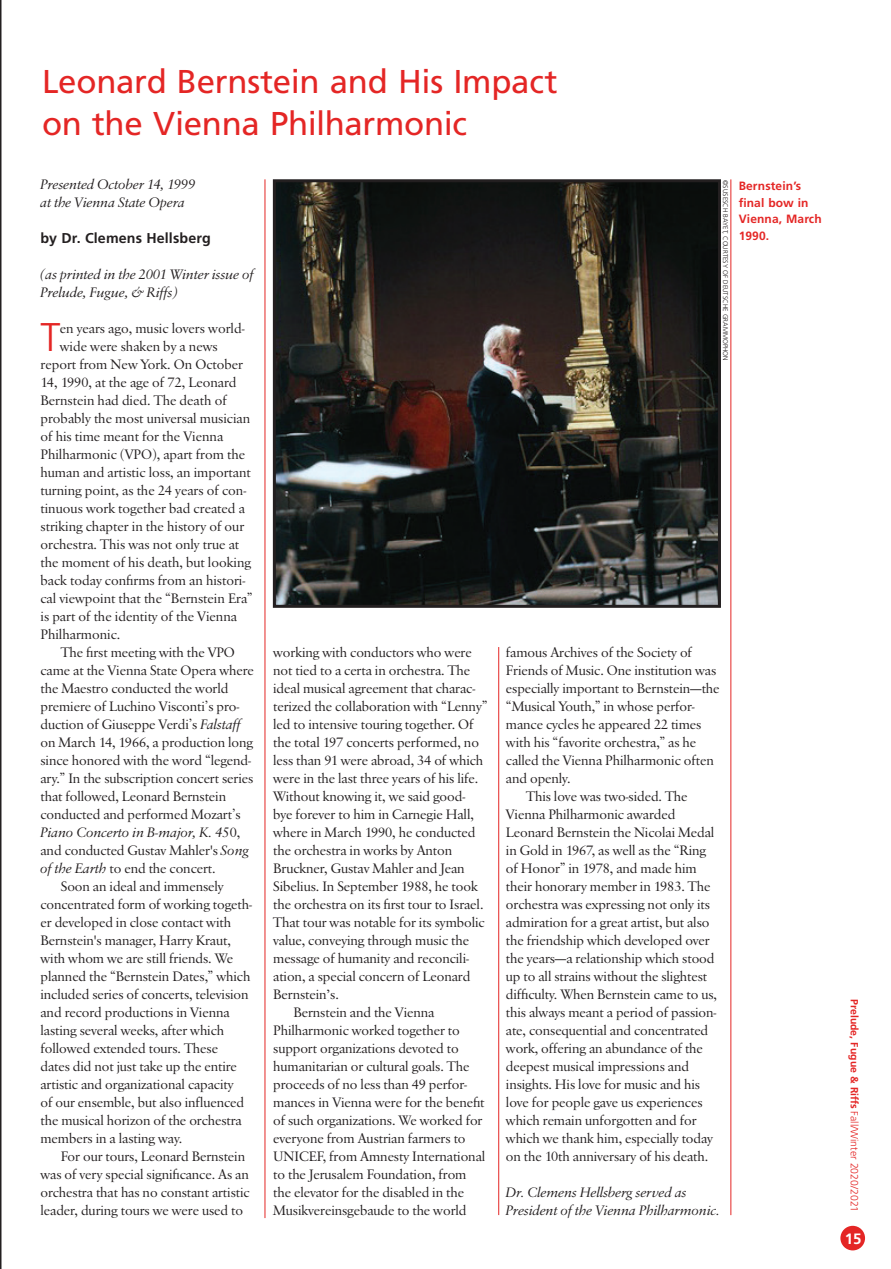
<style>
.page{position:relative;width:891px;height:1269px;background:#fff}
.page>*{position:absolute;margin:0;border:0;box-sizing:border-box;transform-origin:0 0}
.body_1{font:300 40.05px "Frutiger";color:#e42625}
.HEADLINE_1{font:33px/42px "Frutiger";letter-spacing:-.01em;color:#e42625}
.t1{font:700 15px "Frutiger";color:#fff}
.BODY_1{font:14.25px/18px "Sabon Rmn";letter-spacing:-.005em;color:#231f20}
.body_1-2{font:14.25px "Sabon Rmn";color:#231f20}
.BODY_1-2{font:14.25px/18px "Sabon Itl";letter-spacing:-.005em;color:#231f20}
.body_1-3{font:700 14.25px "Frutiger";letter-spacing:.01em;color:#231f20}
.CAPTION_1{font:700 12px/16.5px "Frutiger";letter-spacing:.01em;color:#e42625}
.page_heads{font:300 10.5px "Frutiger";color:#e42625}
.PHOTO_CREDIT_1{font:300 6.75px "Frutiger";color:#231f20}
.s1{font-family:"Sabon Itl"}
.s2{font-family:"Sabon LT Pro";font-size:13.5px}
.s3{font-weight:700}
</style>
<div class="page">
<hr style="left:0;top:0;width:2px;height:1269px;background:#231f20">
<div style="left:840px;top:1226px;width:25px;height:24px;background:#e42625;border-radius:50%"></div>
<img style="left:277px;top:183px;width:440px;height:421px">
<div style="left:273px;top:179px;width:448px;height:429px;border:3px solid #231f20"></div>
<hr style="left:498px;top:647px;width:1px;height:568px;background:#e42625">
<hr style="left:265px;top:179px;width:1px;height:1039px;background:#e42625">
<hr style="left:730px;top:179px;width:1px;height:1036px;background:#e42625">
<p class="HEADLINE_1" style="left:42px;top:60px;width:517px">Leonard Bernstein and His Impact on the Vienna Philharmonic</p>
<p class="BODY_1-2" style="left:40px;top:176px;width:157px">Presented October 14, 1999 at the Vienna State Opera</p>
<p class="body_1-3" style="left:40px;top:229px;width:172px">by Dr. Clemens Hellsberg</p>
<p class="BODY_1-2" style="left:40px;top:266px;width:215px">(as printed in the 2001 Winter issue of<br>Prelude, Fugue, &amp; Riffs)</p>
<p class="body_1" style="left:40px;top:314px;width:22px">T</p>
<p class="body_1-2" style="left:60px;top:318px;width:186px">en years ago, music lovers world-</p>
<p class="body_1-2" style="left:60px;top:336px;width:160px">wide were shaken by a news</p>
<p class="body_1-2" style="left:40px;top:354px;width:204px">report from New York. On October</p>
<p class="body_1-2" style="left:40px;top:372px;width:198px">14, 1990, at the age of 72, Leonard</p>
<p class="body_1-2" style="left:40px;top:390px;width:188px">Bernstein had died. The death of</p>
<p class="body_1-2" style="left:40px;top:408px;width:211px">probably the most universal musician</p>
<p class="body_1-2" style="left:40px;top:426px;width:184px">of his time meant for the Vienna</p>
<p class="body_1-2" style="left:40px;top:444px;width:206px">Philharmonic (VPO), apart from the</p>
<p class="body_1-2" style="left:40px;top:462px;width:212px">human and artistic loss, an important</p>
<p class="body_1-2" style="left:40px;top:480px;width:207px">turning point, as the 24 years of con-</p>
<p class="body_1-2" style="left:40px;top:498px;width:206px">tinuous work together bad created a</p>
<p class="body_1-2" style="left:40px;top:516px;width:205px">striking chapter in the history of our</p>
<p class="body_1-2" style="left:40px;top:534px;width:200px">orchestra. This was not only true at</p>
<p class="body_1-2" style="left:40px;top:552px;width:212px">the moment of his death, but looking</p>
<p class="body_1-2" style="left:40px;top:570px;width:206px">back today confirms from an histori-</p>
<p class="body_1-2" style="left:40px;top:588px;width:214px">cal viewpoint that the “Bernstein Era”</p>
<p class="body_1-2" style="left:40px;top:606px;width:198px">is part of the identity of the Vienna</p>
<p class="body_1-2" style="left:40px;top:624px;width:81px">Philharmonic.</p>
<p class="BODY_1" style="left:40px;top:644px;width:215px;text-indent:20px">The first meeting with the VPO came at the Vienna State Opera where the Maestro conducted the world premiere of Luchino Visconti’s pro&shy;duction of Giuseppe Verdi’s <span class="s1">Falstaff </span>on March 14, 1966, a production long since honored with the word “legend&shy;ary.” In the subscription concert series that followed, Leonard Bernstein conducted and performed Mozart’s <span class="s1">Piano Concerto in B-major, K. 45</span>0, and conducted Gustav Mahler's <span class="s1">Song of the Earth</span> to end the concert.</p>
<p class="BODY_1" style="left:40px;top:878px;width:213px;text-indent:20px">Soon an ideal and immensely concentrated form of working togeth&shy;er developed in close contact with Bernstein's manager, Harry Kraut, with whom we are still friends. We planned the “Bernstein Dates,” which included series of concerts, television and record productions in Vienna lasting several weeks, after which followed extended tours. These<br>dates did not just take up the entire artistic and organizational capacity<br>of our ensemble, but also influenced the musical horizon of the orchestra members in a lasting way.</p>
<p class="BODY_1" style="left:40px;top:1148px;width:211px;text-indent:20px">For our tours, Leonard Bernstein was of very special significance. As an orchestra that has no constant artistic leader, during tours we were used to</p>
<p class="BODY_1" style="left:273px;top:644px;width:216px">working with conductors who were not tied to a certa in orchestra. The ideal musical agreement that charac&shy;terized the collaboration with “Lenny” led to intensive touring together. Of the total 197 concerts performed, no less than 91 were abroad, 34 of which were in the last three years of his life.<br>Without knowing it, we said good&shy;bye forever to him in Carnegie Hall, where in March 1990, he conducted the orchestra in works by Anton Bruckner, Gustav Mahler and Jean Sibelius. In September 1988, he took the orchestra on its first tour to Israel.<br>That tour was notable for its symbolic value, conveying through music the message of humanity and reconcili&shy;ation, a special concern of Leonard Bernstein<span class="s2">’</span>s.</p>
<p class="BODY_1" style="left:273px;top:1004px;width:214px;text-indent:20px">Bernstein and the Vienna Philharmonic worked together to support organizations devoted to humanitarian or cultural goals. The proceeds of no less than 49 perfor&shy;mances in Vienna were for the benefit of such organizations. We worked for everyone from Austrian farmers to UNICEF, from Amnesty International to the Jerusalem Foundation, from the elevator for the disabled in the Musikvereinsgebaude to the world</p>
<p class="PHOTO_CREDIT_1" style="left:729px;top:180px;width:182px;rotate:90deg">©SUSESCH BAYET, COURTESY OF DEUTSCHE GRAMMOPHON</p>
<p class="CAPTION_1" style="left:739px;top:178px;width:85px">Bernstein’s final bow in<br>Vienna, March<br>1990.</p>
<p class="BODY_1" style="left:506px;top:644px;width:215px">famous Archives of the Society of Friends of Music. One institution was especially important to Bernstein<span class="s2">—</span>the “Musical Youth,” in whose perfor&shy;mance cycles he appeared 22 times with his “favorite orchestra,” as he called the Vienna Philharmonic often and openly.</p>
<p class="BODY_1" style="left:506px;top:788px;width:213px;text-indent:20px">This love was two-sided. The Vienna Philharmonic awarded Leonard Bernstein the Nicolai Medal in Gold in 1967, as well as the “Ring of Honor” in 1978, and made him their honorary member in 1983. The orchestra was expressing not only its admiration for a great artist, but also the friendship which developed over the years<span class="s2">—</span>a relationship which stood up to all strains without the slightest difficulty. When Bernstein came to us, this always meant a period of passion&shy;ate, consequential and concentrated work, offering an abundance of the deepest musical impressions and insights. His love for music and his love for people gave us experiences which remain unforgotten and for which we thank him, especially today on the 10th anniversary of his death.</p>
<p class="BODY_1-2" style="left:506px;top:1184px;width:216px">Dr. Clemens Hellsberg served as<br>President of the Vienna Philharmonic.</p>
<p class="page_heads" style="left:860px;top:999px;width:215px;rotate:90deg"><span class="s3">Prelude, Fugue &amp; Riffs</span> Fall/Winter 2020/2021</p>
<p class="t1" style="left:845px;top:1230px;width:18px">15</p>
</div>
